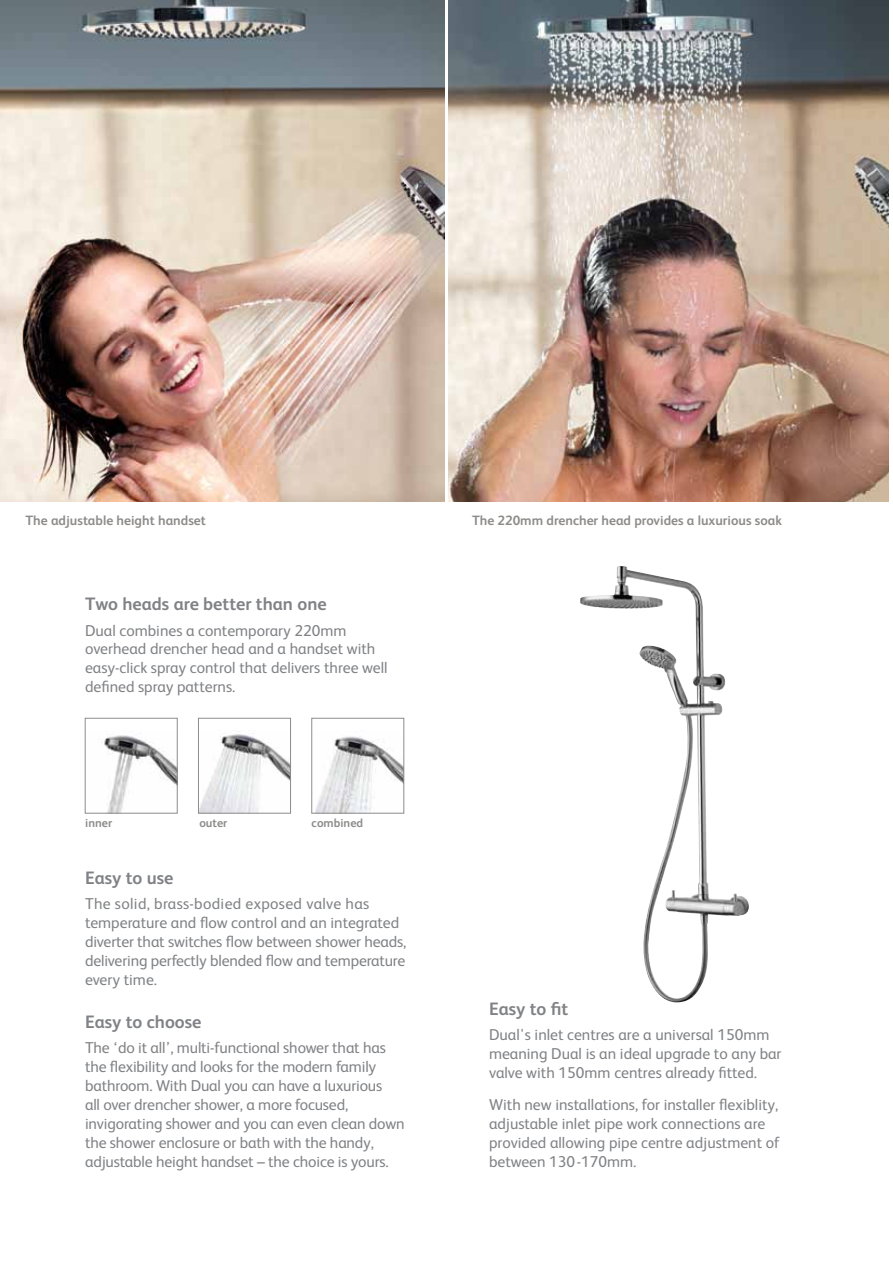
<style>
.page{position:relative;width:893px;height:1263px;background:#fff}
.page>*{position:absolute;margin:0;border:0;box-sizing:border-box;transform-origin:0 0}
.t1{font:700 18px "FS Albert";color:#808285}
.t2{font:15.75px/18.9px "FS Albert";letter-spacing:-.005em;color:#808285}
.t3{font:700 13.5px "FS Albert";color:#8e8c8a}
.t4{font:700 12px "FS Albert";color:#8e8c8a}
</style>
<div class="page">
<img style="left:449px;top:0;width:440px;height:502px">
<img style="left:0;top:0;width:444px;height:502px">
<img style="left:200px;top:730px;width:89px;height:81px">
<div style="left:198px;top:718px;width:93px;height:95px;border:1px solid #8e8c8a"></div>
<img style="left:315px;top:736px;width:87px;height:75px">
<div style="left:312px;top:718px;width:92px;height:95px;border:1px solid #8e8c8a"></div>
<img style="left:101px;top:735px;width:74px;height:76px">
<div style="left:85px;top:718px;width:92px;height:95px;border:1px solid #8e8c8a"></div>
<img style="left:580px;top:567px;width:117px;height:137px">
<p class="t3" style="left:26px;top:513px;width:182px">The adjustable height handset</p>
<p class="t3" style="left:472px;top:513px;width:311px">The 220mm drencher head provides a luxurious soak</p>
<p class="t1" style="left:85px;top:594px;width:243px">Two heads are better than one</p>
<p class="t2" style="left:85px;top:621px;width:304px">Dual combines a contemporary 220mm overhead drencher head and a handset with easy-click spray control that delivers three well defined spray patterns.</p>
<p class="t4" style="left:85px;top:816px;width:28px">inner</p>
<p class="t4" style="left:199px;top:816px;width:30px">outer</p>
<p class="t4" style="left:312px;top:816px;width:53px">combined</p>
<p class="t1" style="left:85px;top:867px;width:90px">Easy to use</p>
<p class="t2" style="left:85px;top:894px;width:323px">The solid, brass-bodied exposed valve has temperature and flow control and an integrated diverter that switches flow between shower heads, delivering perfectly blended flow and temperature every time.</p>
<p class="t1" style="left:85px;top:1011px;width:118px">Easy to choose</p>
<p class="t2" style="left:85px;top:1038px;width:321px">The ‘do it all’, multi-functional shower that has the flexibility and looks for the modern family bathroom. With Dual you can have a luxurious<br>all over drencher shower, a more focused, invigorating shower and you can even clean down the shower enclosure or bath with the handy, adjustable height handset – the choice is yours.</p>
<p class="t1" style="left:489px;top:998px;width:81px">Easy to fit</p>
<p class="t2" style="left:489px;top:1025px;width:294px">Dual's inlet centres are a universal 150mm meaning Dual is an ideal upgrade to any bar valve with 150mm centres already fitted.</p>
<p class="t2" style="left:489px;top:1095px;width:292px">With new installations, for installer flexiblity, adjustable inlet pipe work connections are provided allowing pipe centre adjustment of between 130-170mm.</p>
</div>
